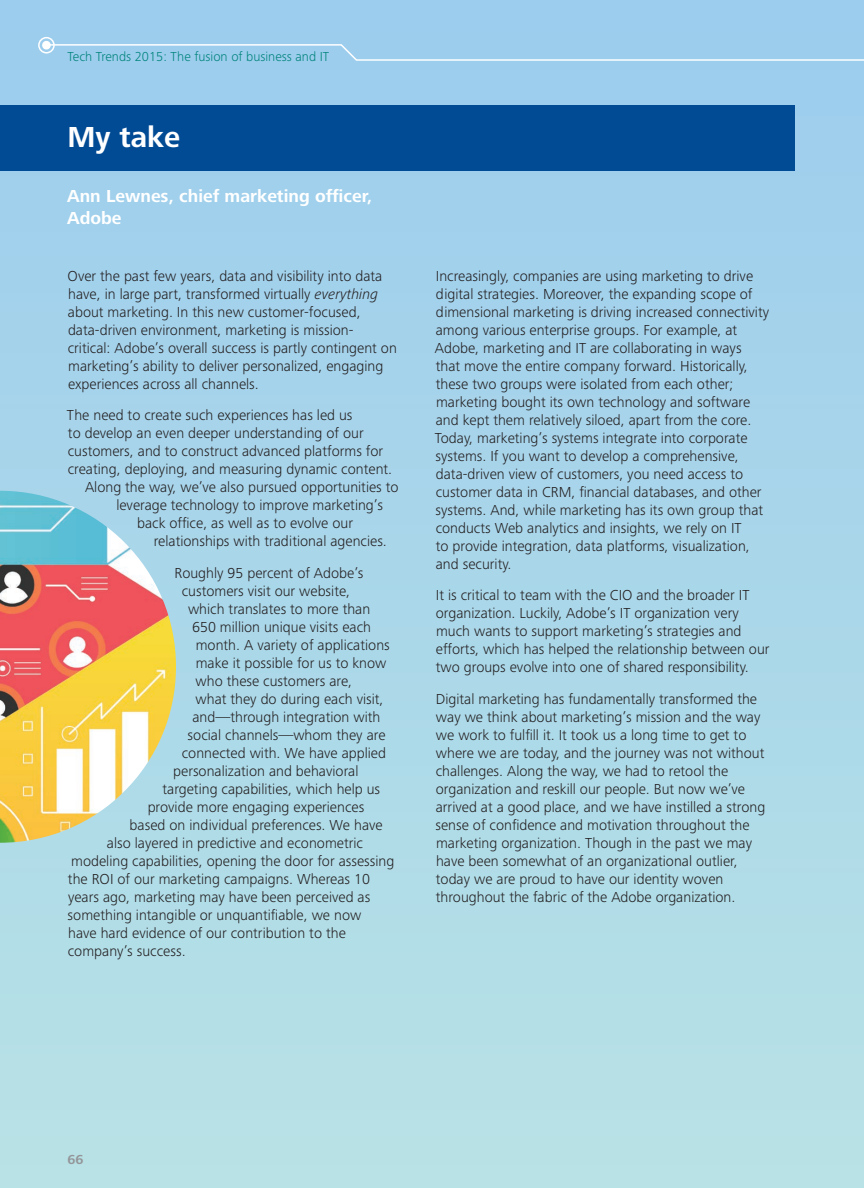
<style>
.page{position:relative;width:864px;height:1188px;background:#fff}
.page>*{position:absolute;margin:0;border:0;box-sizing:border-box;transform-origin:0 0}
.heading1a-subheading{font:700 30px "Frutiger Next Pro";color:#fff}
.heading3{font:700 18px "Frutiger Next Pro";color:#fff}
.sidebar-body{font:300 15px/18px "Frutiger Next Pro";color:#231f20}
.t1{font:300 13.5px "Frutiger Next Pro";color:#00847b}
.t2{font:700 13.5px "Frutiger Next Pro";color:#939598}
.s1{font-style:italic}
</style>
<div class="page">
<div style="left:0;top:0;width:864px;height:1188px;background:linear-gradient(to right,#aad7e9,#abd7e9)"></div>
<div style="left:0;top:105px;width:794px;height:65px;background:#014a94"></div>
<svg style="left:45px;top:43px;width:819px;height:19px"></svg>
<div style="left:42px;top:41px;width:9px;height:9px;background:#fff;border-radius:50%"></div>
<div style="left:38px;top:37px;width:17px;height:17px;border:2px solid #fff;border-radius:50%"></div>
<img style="left:0;top:491px;width:176px;height:352px">
<p class="t1" style="left:68px;top:49px;width:263px">Tech Trends 2015: The fusion of business and IT</p>
<p class="heading1a-subheading" style="left:68px;top:120px;width:114px">My take</p>
<p class="heading3" style="left:67px;top:186px;width:307px">Ann Lewnes, chief marketing officer,</p>
<p class="heading3" style="left:67px;top:207px;width:56px">Adobe</p>
<p class="sidebar-body" style="left:68px;top:267px;width:331px">Over the past few years, data and visibility into data have, in large part, transformed virtually <span class="s1">everything </span>about marketing. In this new customer-focused, data-driven environment, marketing is mission&shy;critical: Adobe’s overall success is partly contingent on marketing’s ability to deliver personalized, engaging experiences across all channels.</p>
<p class="sidebar-body" style="left:67px;top:406px;width:287px">The need to create such experiences has led us</p>
<p class="sidebar-body" style="left:68px;top:424px;width:297px">to develop an even deeper understanding of our</p>
<p class="sidebar-body" style="left:68px;top:442px;width:317px">customers, and to construct advanced platforms for</p>
<p class="sidebar-body" style="left:68px;top:460px;width:326px">creating, deploying, and measuring dynamic content.</p>
<p class="sidebar-body" style="left:85px;top:478px;width:315px">Along the way, we’ve also pursued opportunities to</p>
<p class="sidebar-body" style="left:116px;top:496px;width:268px">leverage technology to improve marketing’s</p>
<p class="sidebar-body" style="left:137px;top:514px;width:217px">back office, as well as to evolve our</p>
<p class="sidebar-body" style="left:154px;top:532px;width:235px">relationships with traditional agencies.</p>
<p class="sidebar-body" style="left:174px;top:564px;width:191px">Roughly 95 percent of Adobe’s</p>
<p class="sidebar-body" style="left:182px;top:582px;width:170px">customers visit our website,</p>
<p class="sidebar-body" style="left:188px;top:600px;width:184px">which translates to more than</p>
<p class="sidebar-body" style="left:192px;top:618px;width:180px">650 million unique visits each</p>
<p class="sidebar-body" style="left:196px;top:636px;width:196px">month. A variety of applications</p>
<p class="sidebar-body" style="left:196px;top:654px;width:192px">make it possible for us to know</p>
<p class="sidebar-body" style="left:196px;top:672px;width:158px">who these customers are,</p>
<p class="sidebar-body" style="left:196px;top:690px;width:190px">what they do during each visit,</p>
<p class="sidebar-body" style="left:192px;top:708px;width:190px">and—through integration with</p>
<p class="sidebar-body" style="left:188px;top:726px;width:199px">social channels—whom they are</p>
<p class="sidebar-body" style="left:182px;top:744px;width:206px">connected with. We have applied</p>
<p class="sidebar-body" style="left:173px;top:762px;width:187px">personalization and behavioral</p>
<p class="sidebar-body" style="left:162px;top:780px;width:219px">targeting capabilities, which help us</p>
<p class="sidebar-body" style="left:148px;top:798px;width:218px">provide more engaging experiences</p>
<p class="sidebar-body" style="left:130px;top:816px;width:255px">based on individual preferences. We have</p>
<p class="sidebar-body" style="left:107px;top:834px;width:258px">also layered in predictive and econometric</p>
<p class="sidebar-body" style="left:71px;top:852px;width:325px">modeling capabilities, opening the door for assessing</p>
<p class="sidebar-body" style="left:68px;top:870px;width:304px">the ROI of our marketing campaigns. Whereas 10</p>
<p class="sidebar-body" style="left:68px;top:888px;width:304px">years ago, marketing may have been perceived as</p>
<p class="sidebar-body" style="left:68px;top:906px;width:295px">something intangible or unquantifiable, we now</p>
<p class="sidebar-body" style="left:68px;top:924px;width:279px">have hard evidence of our contribution to the</p>
<p class="sidebar-body" style="left:68px;top:942px;width:119px">company’s success.</p>
<p class="sidebar-body" style="left:435px;top:267px;width:336px">Increasingly, companies are using marketing to drive digital strategies. Moreover, the expanding scope of dimensional marketing is driving increased connectivity among various enterprise groups. For example, at Adobe, marketing and IT are collaborating in ways that move the entire company forward. Historically, these two groups were isolated from each other; marketing bought its own technology and software and kept them relatively siloed, apart from the core.<br>Today, marketing’s systems integrate into corporate systems. If you want to develop a comprehensive, data-driven view of customers, you need access to customer data in CRM, financial databases, and other systems. And, while marketing has its own group that conducts Web analytics and insights, we rely on IT<br>to provide integration, data platforms, visualization, and security.</p>
<p class="sidebar-body" style="left:436px;top:586px;width:335px">It is critical to team with the CIO and the broader IT organization. Luckily, Adobe’s IT organization very much wants to support marketing’s strategies and efforts, which has helped the relationship between our two groups evolve into one of shared responsibility.</p>
<p class="sidebar-body" style="left:436px;top:690px;width:331px">Digital marketing has fundamentally transformed the way we think about marketing’s mission and the way we work to fulfill it. It took us a long time to get to where we are today, and the journey was not without challenges. Along the way, we had to retool the organization and reskill our people. But now we’ve arrived at a good place, and we have instilled a strong sense of confidence and motivation throughout the marketing organization. Though in the past we may have been somewhat of an organizational outlier, today we are proud to have our identity woven throughout the fabric of the Adobe organization.</p>
<p class="t2" style="left:68px;top:1152px;width:17px">66</p>
</div>
